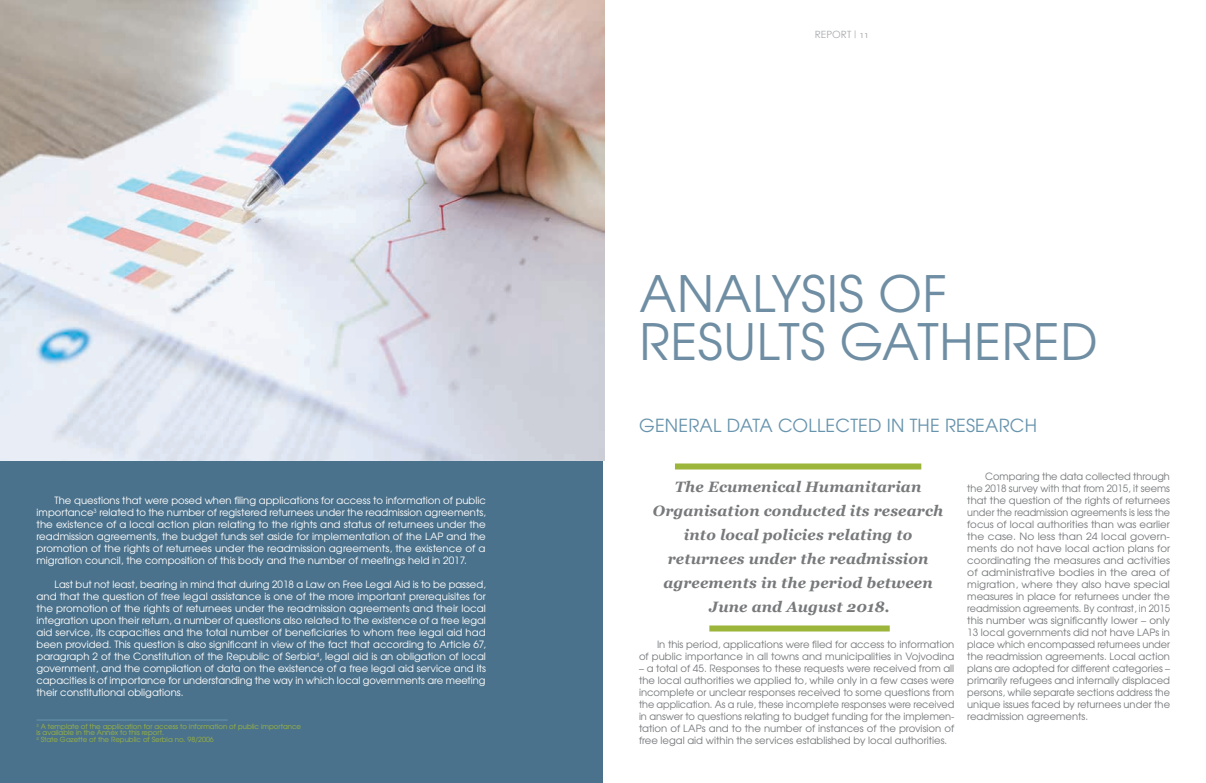
<style>
.page{position:relative;width:1206px;height:783px;background:#fff}
.page>*{position:absolute;margin:0;border:0;box-sizing:border-box;transform-origin:0 0}
.t1{font:50px/48px "Te X Gyre Adventor";letter-spacing:.015em;color:#4b728c}
.t2{font:18px "Te X Gyre Adventor";letter-spacing:.015em;color:#6894ad}
.t3{font:italic 700 15px/24px "Georgia";letter-spacing:.01em;color:#77797b;text-align:center}
.t4{font:10px/12px "Te X Gyre Adventor";color:#fff;text-align:justify}
.t5{font:10px/12px "Te X Gyre Adventor";letter-spacing:-.02em;color:#77797b;text-align:justify}
.t6{font:10px/12px "Te X Gyre Adventor";color:#77797b;text-align:right}
.t7{font:10px "Century Gothic";color:#a7a9ac}
.t8{font:7px/6px "Te X Gyre Adventor";color:#9cb53b}
.s1{font-family:"Delicious"}
</style>
<div class="page">
<div style="left:0;top:0;width:603px;height:783px;background:#4b728c"></div>
<img style="left:0;top:0;width:604px;height:461px">
<div style="left:675px;top:464px;width:246px;height:6px;background:#9cb53b"></div>
<div style="left:709px;top:626px;width:181px;height:6px;background:#9cb53b"></div>
<hr style="left:37px;top:720px;width:191px;height:1px;background:#6894ad">
<p class="t4" style="left:37px;top:494px;width:451px;text-indent:18px">The questions that were posed when filing applications for access to information of public importance<sup>3</sup> related to the number of registered returnees under the readmission agreements, the existence of a local action plan relating to the rights and status of returnees under the readmission agreements, the budget funds set aside for implementation of the LAP</p>
<p class="t4" style="left:37px;top:530px;width:451px;text-indent:410px">and the promotion of the rights of returnees under the readmission agreements, the existence of a migration council, the composition of this body and the number of meetings held in 2017.</p>
<p class="t4" style="left:37px;top:578px;width:451px;text-indent:18px">Last but not least, bearing in mind that during 2018 a Law on Free Legal Aid is to be passed, and that the question of free legal assistance is one of the more important prerequisites for the promotion of the rights of returnees under the readmission agreements and their local integration upon their return, a number of questions also related to the existence of a free legal aid service, its capacities and the total number of beneficiaries to whom free legal aid had been provided. This question is also significant in view of the fact that according to Article 67, paragraph 2 of the Constitution of the Republic of Serbia<sup>4</sup>, legal aid is an obligation of local government, and the compilation of data on the existence of a free legal aid service and its capacities is of importance for understanding the way in which local governments are meeting their constitutional obligations.</p>
<p class="t8" style="left:37px;top:723px;width:266px"><sup>3</sup> A template of the application for access to information of public importance is available in the Annex to this report.</p>
<p class="t8" style="left:37px;top:736px;width:179px"><sup>4</sup> State Gazette of the Republic of Serbia no. 98/2006</p>
<p class="t7" style="left:815px;top:27px;width:55px">REPORT <span class="s1">| 11</span></p>
<h1 class="t1" style="left:639px;top:266px;width:460px">ANALYSIS OF<br>RESULTS GATHERED</h1>
<h2 class="t2" style="left:639px;top:411px;width:400px">General data collected in the research</h2>
<h3 class="t3" style="left:653px;top:475px;width:292px">The Ecumenical Humanitarian<br>Organisation conducted its research into local policies relating to returnees under the readmission agreements in the period between<br>June and August 2018.</h3>
<p class="t6" style="left:639px;top:638px;width:317px">In this period, applications were filed for access to information<br>of public importance in all towns and municipalities in Vojvodina</p>
<p class="t5" style="left:639px;top:662px;width:317px">– a total of 45. Responses to these requests were received from all the local authorities we applied to, while only in a few cases were incomplete or unclear responses received to some questions from the application. As a rule, these incomplete responses were received in answer to questions relating to budget funding for the implemen&shy;tation of LAP</p>
<p class="t6" style="left:639px;top:722px;width:317px;text-align:left;text-indent:63px">s and to the number of instances of the provision of free legal aid within the services established by local authorities.</p>
<p class="t5" style="left:967px;top:470px;width:204px;text-indent:18px">Comparing the data collected through the 2018 survey with that from 2015, it seems that the question of the rights of returnees under the readmission agreements is less the focus of local authorities than was earlier the case. N o less than 24 local govern&shy;ments do not have local action plans for coordinating the measures and activities of administrative bodies in the area of migration, where they also have special measures in place for returnees under the readmission agreements. By contrast, in 2015 this number was significantly lower – only 13 local governments did not have LAP</p>
<p class="t5" style="left:967px;top:626px;width:204px;text-indent:188px">s in place which encompassed returnees under the readmission agreements. Local action plans are adopted for different categories – primarily refugees and internally displaced persons, while separate sections address the unique issues faced by returnees under the readmission agreements.</p>
</div>
